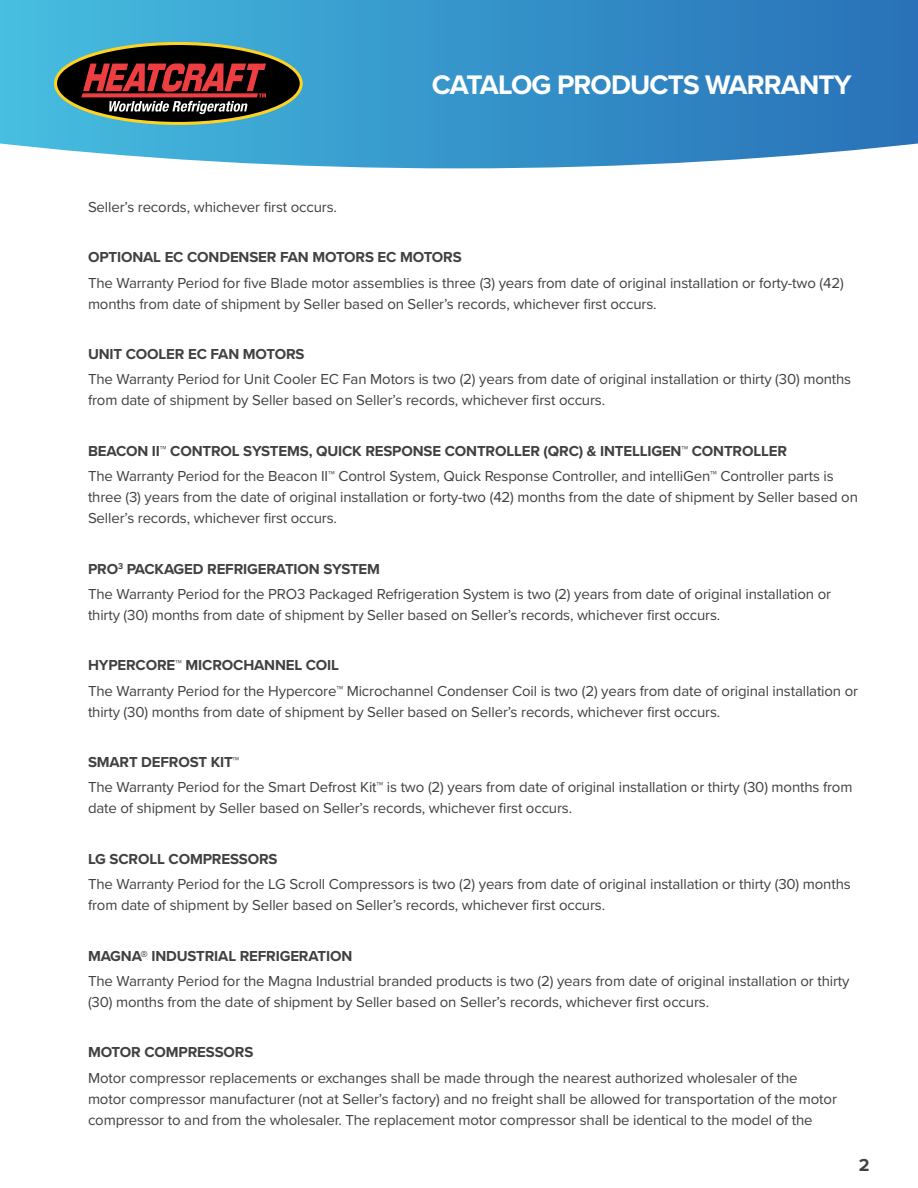
<style>
.page{position:relative;width:918px;height:1188px;background:#fff}
.page>*{position:absolute;margin:0;border:0;box-sizing:border-box;transform-origin:0 0}
.t1{font:700 27.75px "Proxima Nova";letter-spacing:-.03em;color:#fff}
.t2{font:700 18px "Proxima Nova";color:#414042}
.t3{font:15px/21px "Proxima Nova";letter-spacing:-.01em;color:#414042}
.t4{font:700 15px "Proxima Nova";letter-spacing:-.01em;color:#414042}
.s1{font-weight:700}
</style>
<div class="page">
<svg style="left:0;top:0;width:918px;height:168px;background:#4098cc"></svg>
<svg style="left:54px;top:42px;width:249px;height:83px;background:#554944"></svg>
<h1 class="t1" style="left:432px;top:65px;width:421px">CATALOG PRODUCTS WARRANTY</h1>
<p class="t3" style="left:88px;top:196px;width:250px">Seller’s records, whichever first occurs.</p>
<p class="t4" style="left:88px;top:246px;width:375px">OPTIONAL EC CONDENSER FAN MOTORS EC MOTORS</p>
<p class="t3" style="left:88px;top:272px;width:757px">The Warranty Period for five Blade motor assemblies is three (3) years from date of original installation or forty-two (42) months from date of shipment by Seller based on Seller’s records, whichever first occurs.</p>
<p class="t4" style="left:88px;top:343px;width:218px">UNIT COOLER EC FAN MOTORS</p>
<p class="t3" style="left:88px;top:368px;width:765px">The Warranty Period for Unit Cooler EC Fan Motors is two (2) years from date of original installation or thirty (30) months from date of shipment by Seller based on Seller’s records, whichever first occurs.</p>
<p class="t4" style="left:88px;top:440px;width:701px">BEACON II™ CONTROL SYSTEMS, QUICK RESPONSE CONTROLLER (QRC) &amp; INTELLIGEN™ CONTROLLER</p>
<p class="t3" style="left:88px;top:465px;width:771px">The Warranty Period for the Beacon II™ Control System, Quick Response Controller, and intelliGen™ Controller parts is three (3) years from the date of original installation or forty-two (42) months from the date of shipment by Seller based on<br>Seller’s records, whichever first occurs.</p>
<p class="t3" style="left:88px;top:555px;width:745px;line-height:25.2px"><span class="s1">PRO</span><sup>3</sup> <span class="s1">PACKAGED REFRIGERATION SYSTEM<br></span>The Warranty Period for the PRO3 Packaged Refrigeration System is two (2) years from date of original installation or</p>
<p class="t3" style="left:88px;top:604px;width:634px">thirty (30) months from date of shipment by Seller based on Seller’s records, whichever first occurs.</p>
<p class="t4" style="left:88px;top:654px;width:253px">HYPERCORE™ MICROCHANNEL COIL</p>
<p class="t3" style="left:88px;top:680px;width:772px">The Warranty Period for the Hypercore™ Microchannel Condenser Coil is two (2) years from date of original installation or thirty (30) months from date of shipment by Seller based on Seller’s records, whichever first occurs.</p>
<p class="t4" style="left:88px;top:751px;width:153px">SMART DEFROST KIT™</p>
<p class="t3" style="left:88px;top:776px;width:766px">The Warranty Period for the Smart Defrost Kit™ is two (2) years from date of original installation or thirty (30) months from date of shipment by Seller based on Seller’s records, whichever first occurs.</p>
<p class="t4" style="left:88px;top:848px;width:191px">LG SCROLL COMPRESSORS</p>
<p class="t3" style="left:88px;top:873px;width:764px">The Warranty Period for the LG Scroll Compressors is two (2) years from date of original installation or thirty (30) months from date of shipment by Seller based on Seller’s records, whichever first occurs.</p>
<p class="t4" style="left:88px;top:944px;width:266px">MAGNA® INDUSTRIAL REFRIGERATION</p>
<p class="t3" style="left:88px;top:970px;width:763px">The Warranty Period for the Magna Industrial branded products is two (2) years from date of original installation or thirty (30) months from the date of shipment by Seller based on Seller’s records, whichever first occurs.</p>
<p class="t4" style="left:88px;top:1041px;width:167px">MOTOR COMPRESSORS</p>
<p class="t3" style="left:88px;top:1067px;width:750px">Motor compressor replacements or exchanges shall be made through the nearest authorized wholesaler of the motor compressor manufacturer (not at Seller’s factory) and no freight shall be allowed for transportation of the motor compressor to and from the wholesaler. The replacement motor compressor shall be identical to the model of the</p>
<p class="t2" style="left:859px;top:1151px;width:12px">2</p>
</div>
